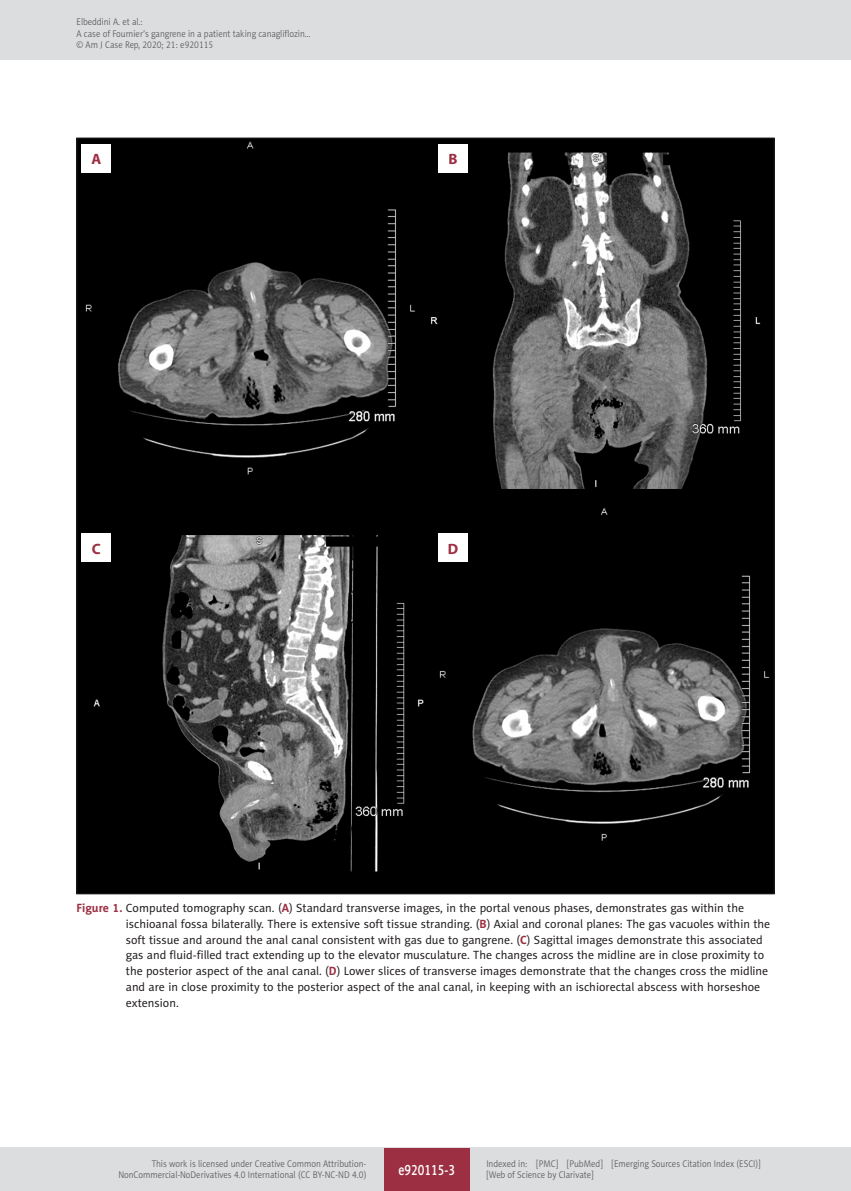
<style>
.page{position:relative;width:851px;height:1191px;background:#fff}
.page>*{position:absolute;margin:0;border:0;box-sizing:border-box;transform-origin:0 0}
.AJCR_e-PAGINA{font:15px "Naomi Sans EFN Medium";color:#fff;scale:.8 1}
.t1{font:700 15px "Myriad Pro";color:#9d2f42}
.AJCR_Rycina_tytul{font:12px/15.8px "Naomi Sans EFN";color:#231f20}
.AJCR_pagina_zywa{font:9.75px/11.2px "Naomi Sans EFN Light";color:#57585a;scale:.9 1}
.AJCR_pagina_sygnatur{font:9.75px "Naomi Sans EFN Light";color:#57585a;scale:.9 1}
.s1{font-weight:700;color:#9d2f42}
</style>
<div class="page">
<img style="left:79px;top:140px;width:693px;height:752px">
<div style="left:82px;top:144px;width:29px;height:28px;background:#fff"></div>
<div style="left:82px;top:534px;width:29px;height:28px;background:#fff"></div>
<div style="left:438px;top:144px;width:29px;height:28px;background:#fff"></div>
<div style="left:438px;top:534px;width:29px;height:28px;background:#fff"></div>
<div style="left:0;top:0;width:850px;height:60px;background:#dcdddf"></div>
<div style="left:0;top:1148px;width:850px;height:43px;background:#dcdddf"></div>
<div style="left:384px;top:1147px;width:85px;height:43px;background:#9d2f42"></div>
<p class="AJCR_pagina_zywa" style="left:77px;top:16px;width:261px">Elbeddini A. et al.:<br>A case of Fournier’s gangrene in a patient taking canagliflozin…</p>
<p class="AJCR_pagina_sygnatur" style="left:77px;top:39px;width:153px">© Am J Case Rep, 2020; 21: e920115</p>
<p class="t1" style="left:91px;top:149px;width:11px">A</p>
<p class="t1" style="left:448px;top:149px;width:11px">B</p>
<p class="t1" style="left:92px;top:539px;width:10px">C</p>
<p class="t1" style="left:447px;top:539px;width:12px">D</p>
<p class="AJCR_Rycina_tytul" style="left:126px;top:900px;width:646px;text-indent:-49px"><span class="s1">Figure 1.</span> Computed tomography scan. (<span class="s1">A</span>) Standard transverse images, in the portal venous phases, demonstrates gas within the ischioanal fossa bilaterally. There is extensive soft tissue stranding. (<span class="s1">B</span>) Axial and coronal planes: The gas vacuoles within the soft tissue and around the anal canal consistent with gas due to gangrene. (<span class="s1">C</span>) Sagittal images demonstrate this associated gas and fluid-filled tract extending up to the elevator musculature. The changes across the midline are in close proximity to the posterior aspect of the anal canal. (<span class="s1">D</span>) Lower slices of transverse images demonstrate that the changes cross the midline and are in close proximity to the posterior aspect of the anal canal, in keeping with an ischiorectal abscess with horseshoe extension.</p>
<p class="AJCR_pagina_zywa" style="left:118px;top:1158px;width:277px;text-align:right">This work is licensed under Creative Common Attribution-<br>NonCommercial-NoDerivatives 4.0 International (CC BY-NC-ND 4.0)</p>
<p class="AJCR_e-PAGINA" style="left:398px;top:1160px;width:72px">e920115-3</p>
<p class="AJCR_pagina_zywa" style="left:486px;top:1158px;width:306px">Indexed in: [PMC] [PubMed] [Emerging Sources Citation Index (ESCI)] [Web of Science by Clarivate]</p>
</div>
